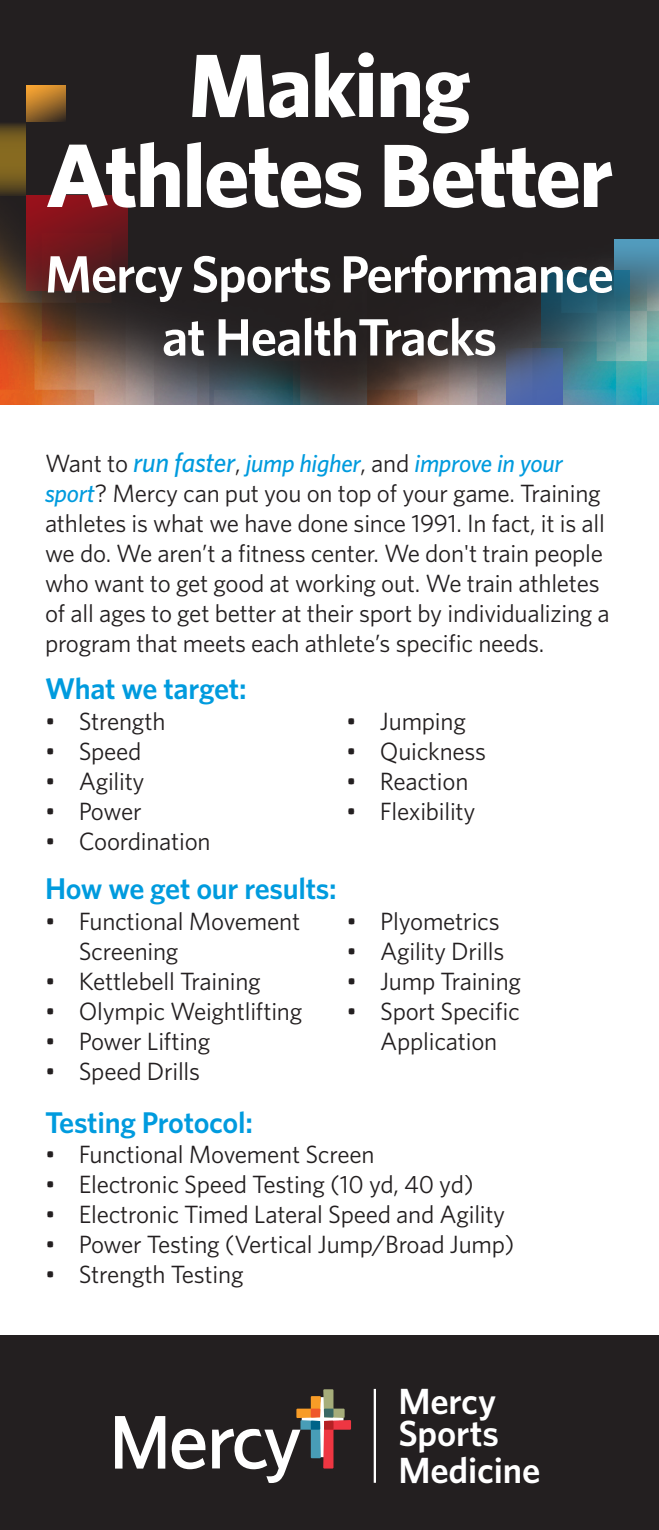
<style>
.page{position:relative;width:659px;height:1530px;background:#fff}
.page>*{position:absolute;margin:0;border:0;box-sizing:border-box;transform-origin:0 0}
.t1{font:700 90px/90px "Whitney";letter-spacing:-.02em;color:#fff;text-align:center}
.t2{font:600 52.5px/63px "Whitney";letter-spacing:-.02em;color:#fff;text-align:center}
.t3{font:600 36.5px/32.5px "Whitney";letter-spacing:-.005em;color:#fff}
.t4{font:600 30px "Whitney";letter-spacing:-.01em;color:#009bde}
.t5{font:25px/30px "Whitney";letter-spacing:-.01em;color:#231f20}
.s1{font-weight:500;font-style:italic;font-size:27.5px;color:#009bde}
.s2{font-weight:500;font-style:italic;color:#009bde}
</style>
<div class="page">
<img style="left:0;top:0;width:659px;height:405px">
<svg style="left:26px;top:85px;width:39px;height:37px"></svg>
<svg style="left:26px;top:195px;width:102px;height:96px;background:#6e171d"></svg>
<svg style="left:0;top:122px;width:26px;height:73px;background:#70591f"></svg>
<svg style="left:506px;top:349px;width:56px;height:56px;background:#4d6399"></svg>
<svg style="left:614px;top:239px;width:45px;height:59px;background:#50879f"></svg>
<svg style="left:541px;top:270px;width:89px;height:89px;background:#316576"></svg>
<div style="left:0;top:1336px;width:659px;height:194px;background:#231f20"></div>
<hr style="left:374px;top:1389px;width:2px;height:94px;background:#fff">
<svg style="left:115px;top:1416px;width:50px;height:53px"></svg>
<svg style="left:172px;top:1429px;width:33px;height:40px"></svg>
<svg style="left:212px;top:1389px;width:139px;height:94px"></svg>
<p class="t1" style="left:46px;top:39px;width:569px">Making<br>Athletes Better</p>
<p class="t2" style="left:45px;top:242px;width:570px">Mercy Sports Performance at HealthTracks</p>
<p class="t5" style="left:45px;top:448px;width:566px">Want to <span class="s1">run faster</span>, <span class="s2">jump higher</span>, and <span class="s2">improve in your sport</span>? Mercy can put you on top of your game. Training athletes is what we have done since 1991. In fact, it is all we do. We aren’t a fitness center. We don't train people who want to get good at working out. We train athletes of all ages to get better at their sport by individualizing a program that meets each athlete’s specific needs.</p>
<p class="t4" style="left:45px;top:669px;width:203px">What we target:</p>
<p class="t5" style="left:45px;top:705px;width:122px">• Strength</p>
<p class="t5" style="left:45px;top:735px;width:98px">• Speed</p>
<p class="t5" style="left:45px;top:765px;width:101px">• Agility</p>
<p class="t5" style="left:45px;top:795px;width:98px">• Power</p>
<p class="t5" style="left:45px;top:825px;width:167px">• Coordination</p>
<p class="t5" style="left:346px;top:705px;width:121px">• Jumping</p>
<p class="t5" style="left:346px;top:735px;width:141px">• Quickness</p>
<p class="t5" style="left:346px;top:765px;width:124px">• Reaction</p>
<p class="t5" style="left:346px;top:795px;width:131px">• Flexibility</p>
<p class="t4" style="left:45px;top:868px;width:293px">How we get our results:</p>
<p class="t5" style="left:79px;top:906px;width:223px;text-indent:-34px">• Functional Movement<br>Screening</p>
<p class="t5" style="left:45px;top:966px;width:217px">• Kettlebell Training</p>
<p class="t5" style="left:45px;top:996px;width:259px">• Olympic Weightlifting</p>
<p class="t5" style="left:45px;top:1026px;width:167px">• Power Lifting</p>
<p class="t5" style="left:45px;top:1056px;width:157px">• Speed Drills</p>
<p class="t5" style="left:346px;top:906px;width:155px">• Plyometrics</p>
<p class="t5" style="left:346px;top:936px;width:160px">• Agility Drills</p>
<p class="t5" style="left:346px;top:966px;width:176px">• Jump Training</p>
<p class="t5" style="left:346px;top:996px;width:175px;text-align:center">• Sport Specific<br>Application</p>
<p class="t4" style="left:45px;top:1102px;width:209px">Testing Protocol:</p>
<p class="t5" style="left:45px;top:1138px;width:331px">• Functional Movement Screen</p>
<p class="t5" style="left:45px;top:1168px;width:430px">• Electronic Speed Testing (10 yd, 40 yd)</p>
<p class="t5" style="left:45px;top:1198px;width:462px">• Electronic Timed Lateral Speed and Agility</p>
<p class="t5" style="left:45px;top:1228px;width:471px">• Power Testing (Vertical Jump/Broad Jump)</p>
<p class="t5" style="left:45px;top:1258px;width:200px">• Strength Testing</p>
<p class="t3" style="left:398px;top:1384px;width:102px">Mercy<br>Sports</p>
<p class="t3" style="left:398px;top:1453px;width:143px">Medicine</p>
</div>
